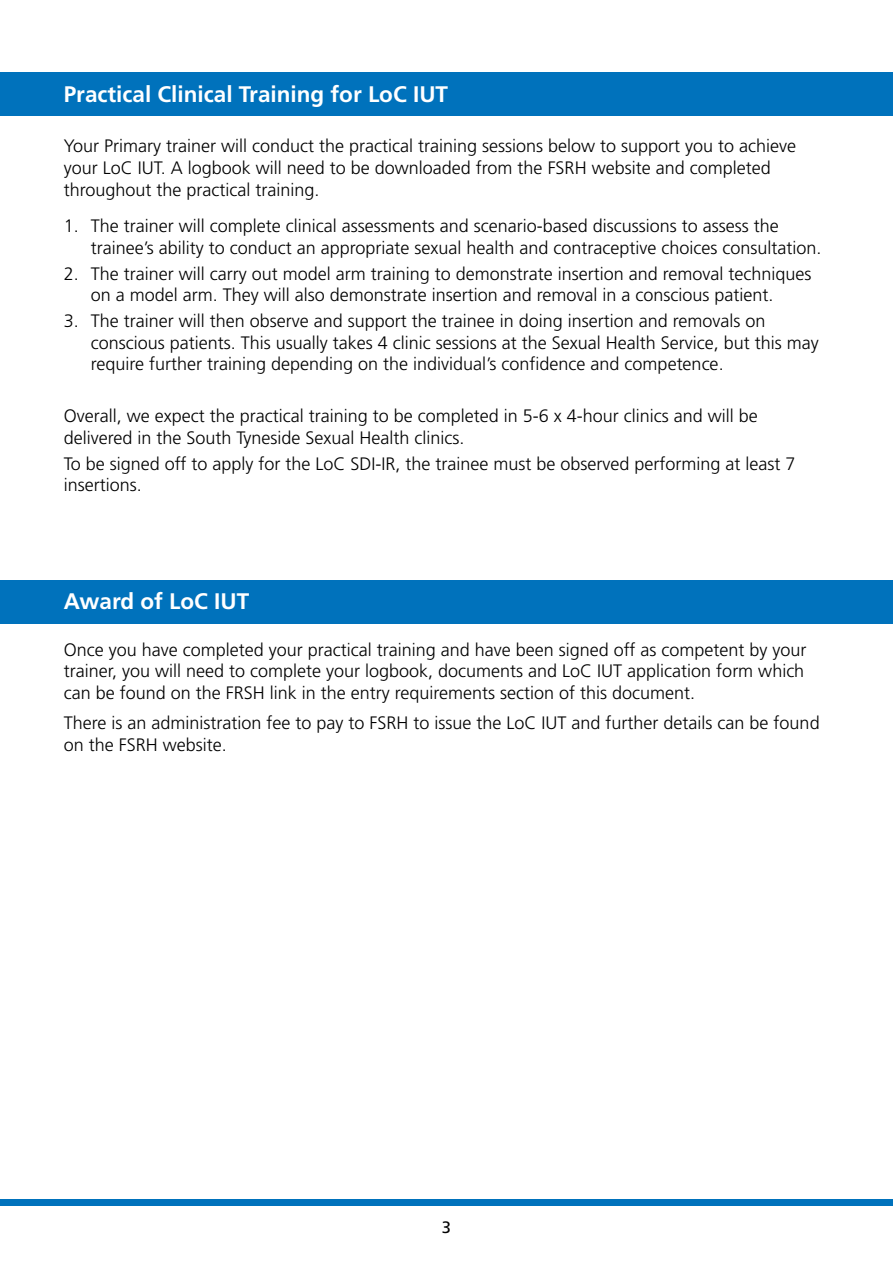
<style>
.page{position:relative;width:893px;height:1263px;background:#fff}
.page>*{position:absolute;margin:0;border:0;box-sizing:border-box;transform-origin:0 0}
.t1{font:700 22.5px "Frutiger LT Pro";color:#fff}
.t2{font:300 18px/21.6px "Frutiger LT Pro";color:#000}
.t3{font:16.5px "Frutiger LT Pro";color:#000}
</style>
<div class="page">
<div style="left:0;top:1199px;width:893px;height:7px;background:#0072bc"></div>
<div style="left:0;top:580px;width:893px;height:43px;background:#0072bc"></div>
<div style="left:0;top:72px;width:893px;height:43px;background:#0072bc"></div>
<p class="t1" style="left:64px;top:80px;width:386px">Practical Clinical Training for LoC IUT</p>
<p class="t2" style="left:64px;top:135px;width:734px">Your Primary trainer will conduct the practical training sessions below to support you to achieve your LoC IUT. A logbook will need to be downloaded from the FSRH website and completed throughout the practical training.</p>
<p class="t2" style="left:91px;top:215px;width:732px;text-indent:-27px">1. The trainer will complete clinical assessments and scenario-based discussions to assess the trainee’s ability to conduct an appropriate sexual health and contraceptive choices consultation.</p>
<p class="t2" style="left:91px;top:263px;width:722px;text-indent:-27px">2. The trainer will carry out model arm training to demonstrate insertion and removal techniques on a model arm. They will also demonstrate insertion and removal in a conscious patient.</p>
<p class="t2" style="left:91px;top:310px;width:730px;text-indent:-27px">3. The trainer will then observe and support the trainee in doing insertion and removals on conscious patients. This usually takes 4 clinic sessions at the Sexual Health Service, but this may require further training depending on the individual’s confidence and competence.</p>
<p class="t2" style="left:64px;top:405px;width:696px">Overall, we expect the practical training to be completed in 5-6 x 4-hour clinics and will be delivered in the South Tyneside Sexual Health clinics.</p>
<p class="t2" style="left:64px;top:453px;width:733px">To be signed off to apply for the LoC SDI-IR, the trainee must be observed performing at least 7 insertions.</p>
<p class="t1" style="left:64px;top:588px;width:187px">Award of LoC IUT</p>
<p class="t2" style="left:64px;top:639px;width:744px">Once you have completed your practical training and have been signed off as competent by your trainer, you will need to complete your logbook, documents and LoC IUT application form which can be found on the FRSH link in the entry requirements section of this document.</p>
<p class="t2" style="left:64px;top:712px;width:757px">There is an administration fee to pay to FSRH to issue the LoC IUT and further details can be found on the FSRH website.</p>
<p class="t3" style="left:442px;top:1217px;width:11px">3</p>
</div>
